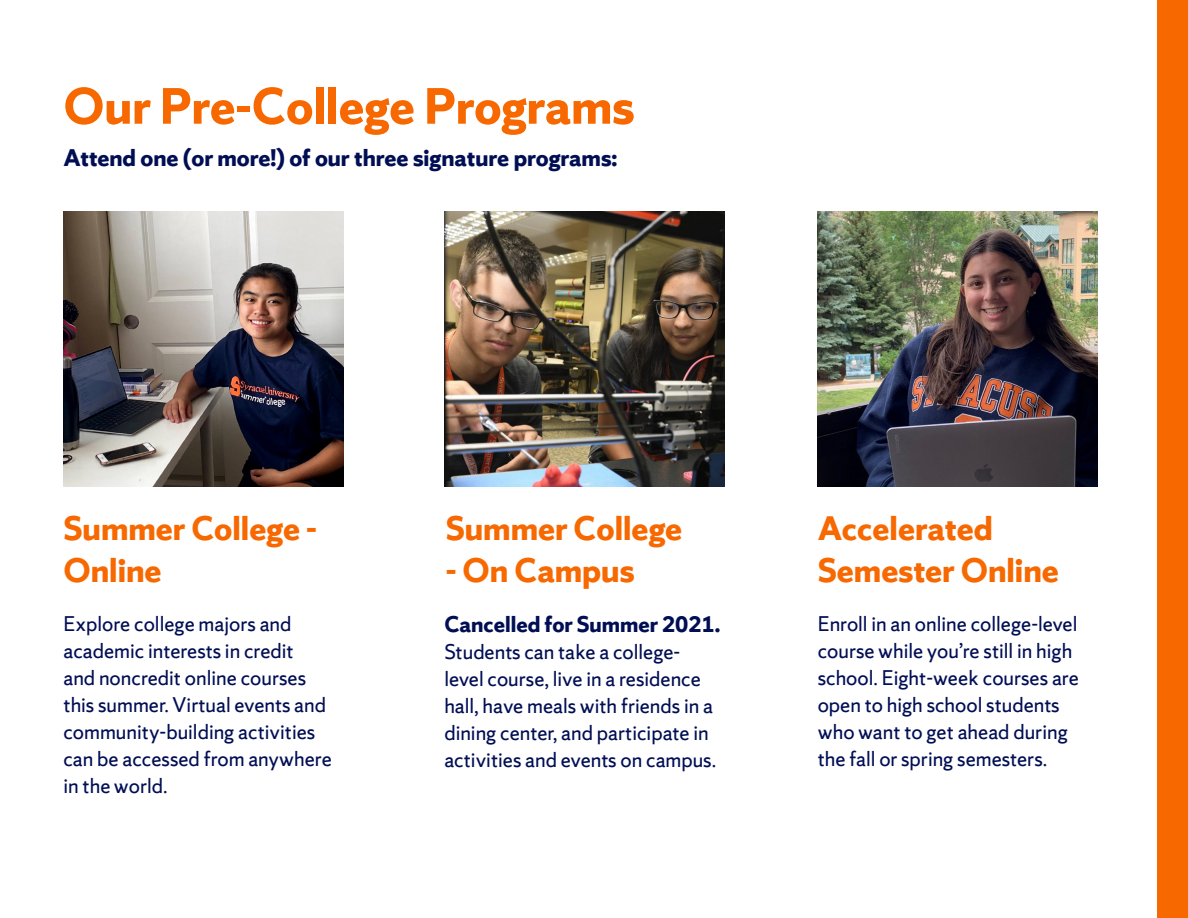
<style>
.page{position:relative;width:1188px;height:918px;background:#fff}
.page>*{position:absolute;margin:0;border:0;box-sizing:border-box;transform-origin:0 0}
.t1{font:700 54px "Sherman Sans";color:#f76900}
.t2{font:700 36px/42px "Sherman Sans";color:#f76900}
.t3{font:700 25.5px "Sherman Sans";color:#000e54}
.t4{font:700 24px "Sherman Sans";color:#000e54}
.t5{font:22.5px/27px "Sherman Sans";color:#000e54}
</style>
<div class="page">
<img style="left:818px;top:212px;width:280px;height:275px">
<img style="left:63px;top:212px;width:280px;height:275px">
<img style="left:444px;top:212px;width:280px;height:275px">
<div style="left:1157px;top:0;width:31px;height:918px;background:#f76900"></div>
<h1 class="t1" style="left:63px;top:73px;width:573px">Our Pre-College Programs</h1>
<p class="t3" style="left:63px;top:142px;width:556px">Attend one (or more!) of our three signature programs:</p>
<h2 class="t2" style="left:63px;top:507px;width:255px">Summer College -<br>Online</h2>
<h2 class="t2" style="left:446px;top:507px;width:238px">Summer College</h2>
<h2 class="t2" style="left:446px;top:549px;width:191px">- On Campus</h2>
<p class="t5" style="left:63px;top:610px;width:270px">Explore college majors and academic interests in credit<br>and noncredit online courses this summer. Virtual events and community-building activities can be accessed from anywhere in the world.</p>
<p class="t4" style="left:444px;top:609px;width:278px">Cancelled for Summer 2021.</p>
<p class="t5" style="left:444px;top:638px;width:273px">Students can take a college&shy;level course, live in a residence hall, have meals with friends in a dining center, and participate in activities and events on campus.</p>
<h2 class="t2" style="left:818px;top:507px;width:243px">Accelerated<br>Semester Online</h2>
<p class="t5" style="left:818px;top:610px;width:263px">Enroll in an online college-level course while you’re still in high school. Eight-week courses are open to high school students who want to get ahead during the fall or spring semesters.</p>
</div>
